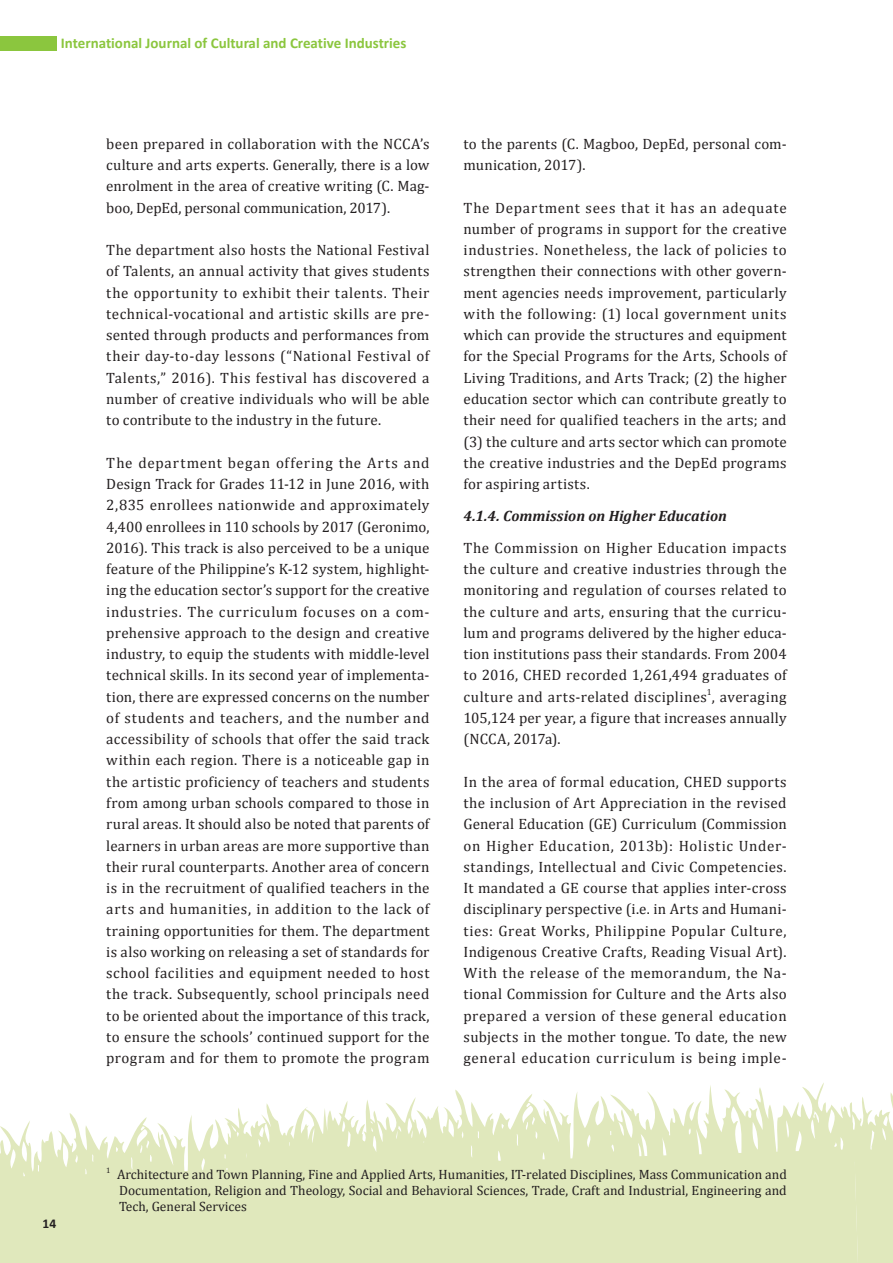
<style>
.page{position:relative;width:893px;height:1263px;background:#fff}
.page>*{position:absolute;margin:0;border:0;box-sizing:border-box;transform-origin:0 0}
.journal{font:15px/21.3px "Cambria";letter-spacing:.02em;color:#231f20;text-align:justify}
.t1{font:700 15px "Calibri";color:#8bc63e}
.journal_section_titl{font:italic 700 15px "Cambria";color:#231f20}
.footnote{font:13.5px/16.2px "Cambria";color:#231f20;text-align:justify}
.t2{font:700 13.5px "Calibri";color:#231f20}
.journal-2{font:8.7px "Cambria";color:#231f20}
.footnote-2{font:7.8px "Cambria";color:#231f20}
</style>
<div class="page">
<svg style="left:0;top:1083px;width:851px;height:180px;fill:#e0e8bc"></svg>
<svg style="left:851px;top:1092px;width:42px;height:171px"></svg>
<div style="left:0;top:36px;width:57px;height:15px;background:#8bc63e"></div>
<p class="t1" style="left:61px;top:33px;width:347px">International Journal of Cultural and Creative Industries</p>
<p class="journal" style="left:106px;top:133px;width:325px">been prepared in collaboration with the NCCA’s culture and arts experts. Generally, there is a low enrolment in the area of creative writing (C. Mag&shy;boo, DepEd, personal communication, 2017).</p>
<p class="journal" style="left:106px;top:239px;width:325px">The department also hosts the National Festival of Talents, an annual activity that gives students the opportunity to exhibit their talents. Their technical-vocational and artistic skills are pre&shy;sented through products and performances from their day-to-day lessons (“National Festival of Talents,” 2016). This festival has discovered a number of creative individuals who will be able to contribute to the industry in the future.</p>
<p class="journal" style="left:106px;top:452px;width:325px">The department began offering the Arts and Design Track for Grades 11-12 in June 2016, with 2,835 enrollees nationwide and approximately 4,400 enrollees in 110 schools by 2017 (Geronimo, 2016). This track is also perceived to be a unique feature of the Philippine’s K-12 system, highlight&shy;ing the education sector’s support for the creative industries. The curriculum focuses on a com&shy;prehensive approach to the design and creative industry, to equip the students with middle-level technical skills. In its second year of implementa&shy;tion, there are expressed concerns on the number of students and teachers, and the number and accessibility of schools that offer the said track within each region. There is a noticeable gap in the artistic proficiency of teachers and students from among urban schools compared to those in rural areas. It should also be noted that parents of learners in urban areas are more supportive than their rural counterparts. Another area of concern is in the recruitment of qualified teachers in the arts and humanities, in addition to the lack of training opportunities for them. The department is also working on releasing a set of standards for school facilities and equipment needed to host the track. Subsequently, school principals need to be oriented about the importance of this track, to ensure the schools’ continued support for the program and for them to promote the program</p>
<p class="journal" style="left:463px;top:133px;width:325px">to the parents (C. Magboo, DepEd, personal com&shy;munication, 2017).</p>
<p class="journal" style="left:463px;top:197px;width:325px">The Department sees that it has an adequate number of programs in support for the creative industries. Nonetheless, the lack of policies to strengthen their connections with other govern&shy;ment agencies needs improvement, particularly with the following: (1) local government units which can provide the structures and equipment for the Special Programs for the Arts, Schools of Living Traditions, and Arts Track; (2) the higher education sector which can contribute greatly to their need for qualified teachers in the arts; and (3) the culture and arts sector which can promote the creative industries and the DepEd programs for aspiring artists.</p>
<p class="journal_section_titl" style="left:463px;top:506px;width:265px">4.1.4. Commission on Higher Education</p>
<p class="journal" style="left:463px;top:537px;width:325px">The Commission on Higher Education impacts the culture and creative industries through the monitoring and regulation of courses related to the culture and arts, ensuring that the curricu&shy;lum and programs delivered by the higher educa&shy;tion institutions pass their standards. From 2004 to 2016, CHED recorded 1,261,494 graduates of culture and arts-related disciplines , averaging</p>
<p class="journal-2" style="left:707px;top:686px;width:6px">1</p>
<p class="journal" style="left:463px;top:707px;width:325px">105,124 per year, a figure that increases annually (NCCA, 2017a).</p>
<p class="journal" style="left:463px;top:771px;width:325px">In the area of formal education, CHED supports the inclusion of Art Appreciation in the revised General Education (GE) Curriculum (Commission on Higher Education, 2013b): Holistic Under&shy;standings, Intellectual and Civic Competencies.<br>It mandated a GE course that applies inter-cross disciplinary perspective (i.e. in Arts and Humani&shy;ties: Great Works, Philippine Popular Culture, Indigenous Creative Crafts, Reading Visual Art).<br>With the release of the memorandum, the Na&shy;tional Commission for Culture and the Arts also prepared a version of these general education subjects in the mother tongue. To date, the new general education curriculum is being imple-</p>
<p class="t2" style="left:43px;top:1214px;width:15px">14</p>
<p class="footnote-2" style="left:106px;top:1165px;width:6px">1</p>
<p class="footnote" style="left:117px;top:1166px;width:671px">Architecture and Town Planning, Fine and Applied Arts, Humanities, IT-related Disciplines, Mass Communication and Documentation, Religion and Theology, Social and Behavioral Sciences, Trade, Craft and Industrial, Engineering and Tech, General Services</p>
</div>
